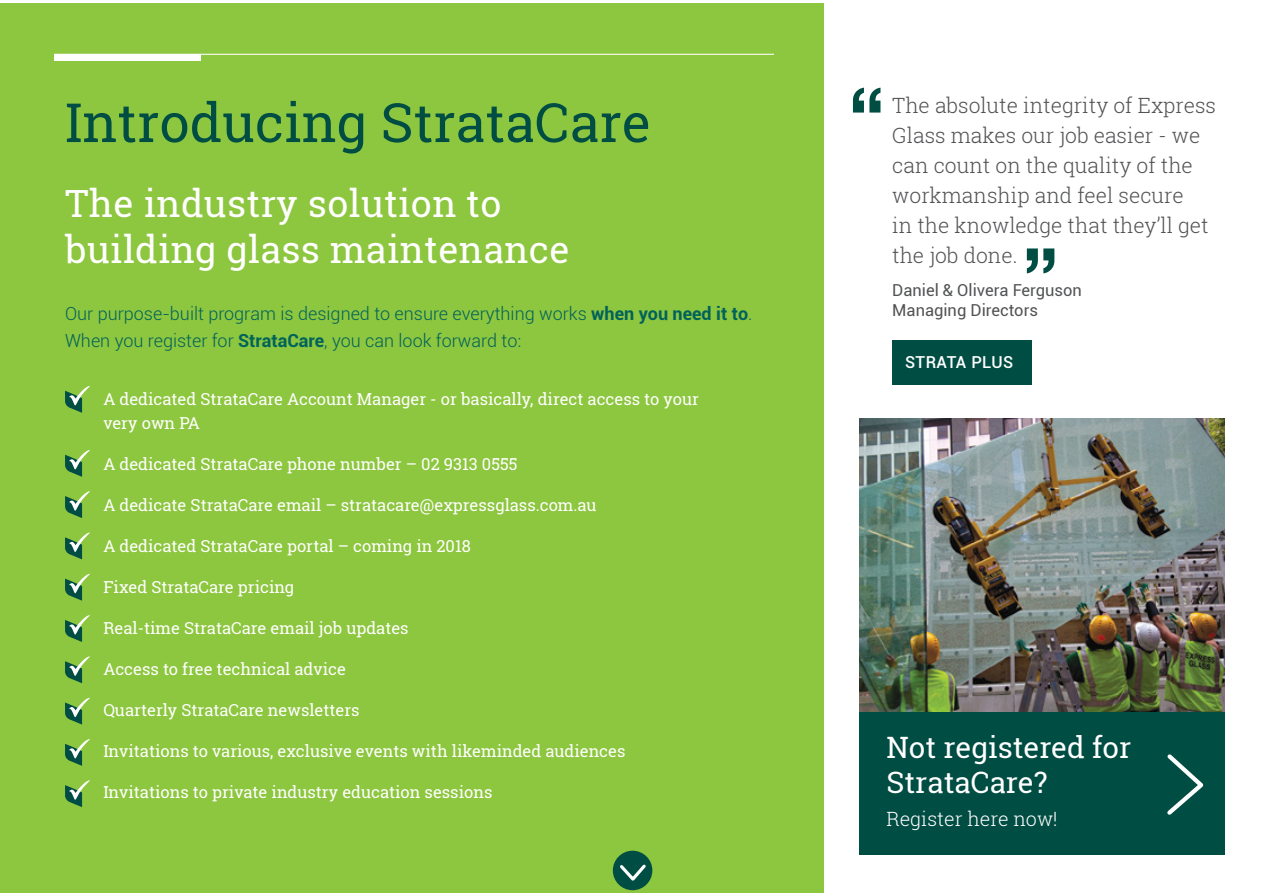
<style>
.page{position:relative;width:1263px;height:893px;background:#fff}
.page>*{position:absolute;margin:0;border:0;box-sizing:border-box;transform-origin:0 0}
.t1{font:54px "Roboto Slab";color:#004d43}
.t2{font:37.5px/45.5px "Roboto Slab";letter-spacing:.01em;color:#fff}
.t3{font:29.4px/35.4px "Roboto Slab";color:#fff}
.t4{font:300 21px/30px "Roboto Slab";color:#515254}
.t5{font:300 19.65px "Roboto Slab";color:#fff}
.t6{font:300 18px/27px "Roboto";color:#00625a}
.t7{font:16.5px/24px "Roboto Slab";color:#fff}
.t8{font:16.5px/19.8px "Roboto";color:#515254}
.t9{font:500 16.5px "Roboto";letter-spacing:.025em;color:#fff}
.s1{font-weight:700}
</style>
<div class="page">
<div style="left:0;top:3px;width:824px;height:890px;background:#8dc63f"></div>
<svg style="left:65px;top:386px;width:25px;height:27px"></svg>
<svg style="left:65px;top:450px;width:25px;height:27px"></svg>
<svg style="left:65px;top:532px;width:25px;height:27px"></svg>
<svg style="left:65px;top:491px;width:25px;height:27px"></svg>
<svg style="left:65px;top:574px;width:25px;height:27px"></svg>
<svg style="left:65px;top:698px;width:25px;height:27px"></svg>
<svg style="left:65px;top:615px;width:25px;height:27px"></svg>
<svg style="left:65px;top:739px;width:25px;height:27px"></svg>
<svg style="left:65px;top:656px;width:25px;height:27px"></svg>
<svg style="left:65px;top:780px;width:25px;height:27px"></svg>
<svg style="left:853px;top:88px;width:27px;height:25px"></svg>
<div style="left:892px;top:340px;width:139px;height:44px;background:#004d43"></div>
<svg style="left:1027px;top:248px;width:27px;height:25px"></svg>
<div style="left:859px;top:711px;width:366px;height:144px;background:#004d43"></div>
<svg style="left:1167px;top:754px;width:37px;height:61px"></svg>
<div style="left:54px;top:54px;width:146px;height:7px;background:#fff"></div>
<hr style="left:54px;top:54px;width:720px;height:1px;background:#fff">
<img style="left:859px;top:419px;width:366px;height:292px">
<div style="left:613px;top:851px;width:39px;height:39px;background:#004d43;border-radius:50%"></div>
<svg style="left:617px;top:864px;width:32px;height:20px"></svg>
<h1 class="t1" style="left:65px;top:85px;width:587px">Introducing StrataCare</h1>
<h2 class="t2" style="left:65px;top:181px;width:506px">The industry solution to building glass maintenance</h2>
<p class="t6" style="left:65px;top:299px;width:689px">Our purpose-built program is designed to ensure everything works <span class="s1">when you need it to</span>.<br>When you register for <span class="s1">StrataCare</span>, you can look forward to:</p>
<p class="t7" style="left:103px;top:387px;width:597px">A dedicated StrataCare Account Manager - or basically, direct access to your very own PA</p>
<p class="t7" style="left:103px;top:452px;width:416px">A dedicated StrataCare phone number – 02 9313 0555</p>
<p class="t7" style="left:103px;top:493px;width:495px">A dedicate StrataCare email – stratacare@expressglass.com.au</p>
<p class="t7" style="left:103px;top:534px;width:369px">A dedicated StrataCare portal – coming in 2018</p>
<p class="t7" style="left:103px;top:575px;width:192px">Fixed StrataCare pricing</p>
<p class="t7" style="left:103px;top:616px;width:307px">Real-time StrataCare email job updates</p>
<p class="t7" style="left:103px;top:657px;width:244px">Access to free technical advice</p>
<p class="t7" style="left:103px;top:698px;width:258px">Quarterly StrataCare newsletters</p>
<p class="t7" style="left:103px;top:739px;width:524px">Invitations to various, exclusive events with likeminded audiences</p>
<p class="t7" style="left:103px;top:780px;width:391px">Invitations to private industry education sessions</p>
<p class="t4" style="left:892px;top:90px;width:325px">The absolute integrity of Express<br>Glass makes our job easier - we can count on the quality of the workmanship and feel secure<br>in the knowledge that they’ll get the job done.</p>
<p class="t8" style="left:892px;top:280px;width:191px">Daniel &amp; Olivera Ferguson<br>Managing Directors</p>
<p class="t9" style="left:905px;top:350px;width:110px">STRATA PLUS</p>
<h3 class="t3" style="left:886px;top:729px;width:246px">Not registered for<br>StrataCare?</h3>
<p class="t5" style="left:886px;top:805px;width:173px">Register here now!</p>
</div>
